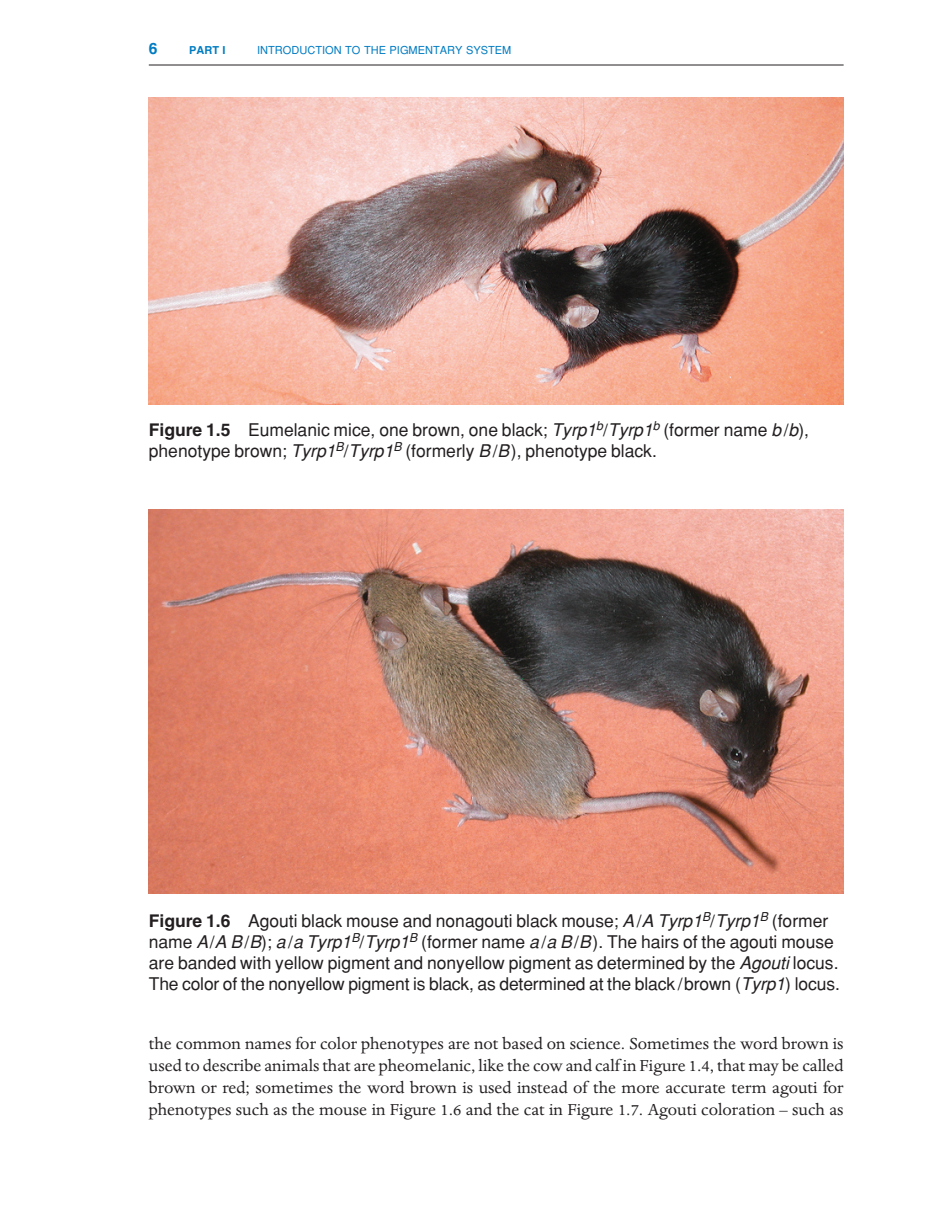
<style>
.page{position:relative;width:938px;height:1221px;background:#fff}
.page>*{position:absolute;margin:0;border:0;box-sizing:border-box;transform-origin:0 0}
.t1{font:18.38px/21.9px "Dante";color:#231f20;text-align:justify}
.t2{font:17.5px/21px "Helvetica";color:#231f20}
.t3{font:700 15.75px "Helvetica";color:#007cc2}
.t4{font:11.03px "Helvetica";color:#007cc2}
.t5{font:700 11.03px "Helvetica";color:#007cc2}
.s1{font-weight:700}
.s2{font-style:italic}
</style>
<div class="page">
<img style="left:148px;top:64px;width:696px;height:830px">
<p class="t3" style="left:149px;top:43px;width:10px">6</p>
<p class="t5" style="left:189px;top:46px;width:38px">PART I</p>
<p class="t4" style="left:257px;top:46px;width:256px">INTRODUCTION TO THE PIGMENTARY SYSTEM</p>
<p class="t2" style="left:149px;top:421px;width:661px"><span class="s1">Figure 1.5</span> Eumelanic mice, one brown, one black; <span class="s2">Tyrp1</span><sup>b</sup>/<span class="s2">Tyrp1</span><sup>b</sup> (former name <span class="s2">b</span>/<span class="s2">b</span>), phenotype brown; <span class="s2">Tyrp1</span><sup>B</sup>/<span class="s2">Tyrp1</span><sup>B</sup> (formerly <span class="s2">B</span>/<span class="s2">B</span>), phenotype black.</p>
<p class="t2" style="left:149px;top:912px;width:692px"><span class="s1">Figure 1.6</span> Agouti black mouse and nonagouti black mouse; <span class="s2">A</span>/<span class="s2">A Tyrp1</span><sup>B</sup>/<span class="s2">Tyrp1</span><sup>B</sup> (former name <span class="s2">A</span>/<span class="s2">A B</span>/<span class="s2">B</span>); <span class="s2">a</span>/<span class="s2">a Tyrp1</span><sup>B</sup>/<span class="s2">Tyrp1</span><sup>B</sup> (former name <span class="s2">a</span>/<span class="s2">a B</span>/<span class="s2">B</span>). The hairs of the agouti mouse are banded with yellow pigment and nonyellow pigment as determined by the <span class="s2">Agouti</span>locus.<br>The color of the nonyellow pigment is black, as determined at the black /brown (<span class="s2">Tyrp1</span>) locus.</p>
<p class="t1" style="left:149px;top:1033px;width:696px">the common names for color phenotypes are not based on science. Sometimes the word brown is used to describe animals that are pheomelanic, like the cow and calf in Figure 1.4, that may be called brown or red; sometimes the word brown is used instead of the more accurate term agouti for phenotypes such as the mouse in Figure 1.6 and the cat in Figure 1.7. Agouti coloration – such as</p>
</div>
